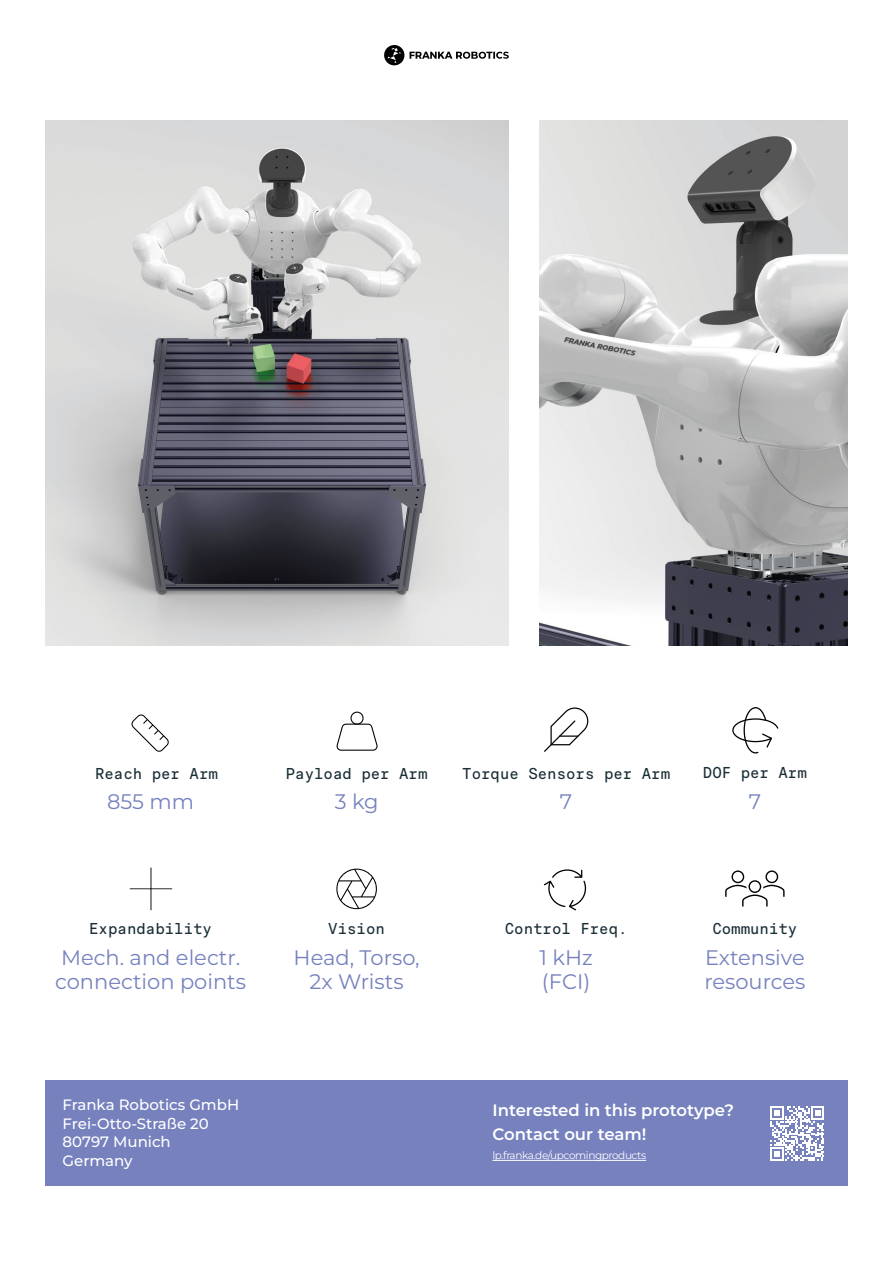
<style>
.page{position:relative;width:893px;height:1263px;background:#fff}
.page>*{position:absolute;margin:0;border:0;box-sizing:border-box;transform-origin:0 0}
.t1{font:21px/24px "Montserrat";color:#7681be}
.t2{font:600 16.5px/24px "Montserrat";color:#fff}
.t3{font:15.75px "RM Mono TRIAL";color:#1b2f37}
.t4{font:500 15px/18.8px "Montserrat";color:#fff}
.t5{font:10.5px "Montserrat";letter-spacing:-.04em;color:#fff}
</style>
<div class="page">
<div style="left:45px;top:1080px;width:803px;height:105px;background:#7681be"></div>
<svg style="left:131px;top:714px;width:38px;height:38px"></svg>
<svg style="left:336px;top:712px;width:42px;height:39px"></svg>
<svg style="left:725px;top:870px;width:60px;height:36px"></svg>
<svg style="left:384px;top:45px;width:125px;height:20px"></svg>
<svg style="left:544px;top:707px;width:44px;height:45px"></svg>
<svg style="left:732px;top:707px;width:46px;height:46px"></svg>
<svg style="left:544px;top:869px;width:43px;height:41px"></svg>
<svg style="left:336px;top:869px;width:41px;height:41px"></svg>
<img style="left:129px;top:867px;width:44px;height:44px">
<img style="left:539px;top:120px;width:309px;height:525px">
<img style="left:45px;top:120px;width:464px;height:525px">
<svg style="left:770px;top:1106px;width:54px;height:54px"></svg>
<hr style="left:492px;top:1160px;width:154px;height:1px;background:#fff">
<p class="t3" style="left:95px;top:767px;width:124px">Reach per Arm</p>
<p class="t3" style="left:286px;top:767px;width:143px">Payload per Arm</p>
<p class="t3" style="left:462px;top:767px;width:209px">Torque Sensors per Arm</p>
<p class="t3" style="left:703px;top:767px;width:105px">DOF per Arm</p>
<h1 class="t1" style="left:107px;top:788px;width:89px">855 mm</h1>
<h1 class="t1" style="left:335px;top:788px;width:45px">3 kg</h1>
<h1 class="t1" style="left:560px;top:788px;width:14px">7</h1>
<h1 class="t1" style="left:749px;top:788px;width:14px">7</h1>
<p class="t3" style="left:89px;top:923px;width:124px">Expandability</p>
<p class="t3" style="left:328px;top:923px;width:58px">Vision</p>
<p class="t3" style="left:505px;top:923px;width:124px">Control Freq.</p>
<p class="t3" style="left:712px;top:923px;width:87px">Community</p>
<h1 class="t1" style="left:55px;top:944px;width:192px">Mech. and electr. connection points</h1>
<h1 class="t1" style="left:294px;top:944px;width:128px;text-align:center">Head, Torso,<br>2x Wrists</h1>
<h1 class="t1" style="left:539px;top:944px;width:55px">1 kHz (FCI)</h1>
<h1 class="t1" style="left:704px;top:944px;width:103px">Extensive resources</h1>
<p class="t4" style="left:63px;top:1094px;width:178px">Franka Robotics GmbH<br>Frei-Otto-Straße 20<br>80797 Munich<br>Germany</p>
<p class="t2" style="left:492px;top:1097px;width:243px">Interested in this prototype?<br>Contact our team!</p>
<p class="t5" style="left:492px;top:1148px;width:155px">lp.franka.de/upcomingproducts</p>
</div>
